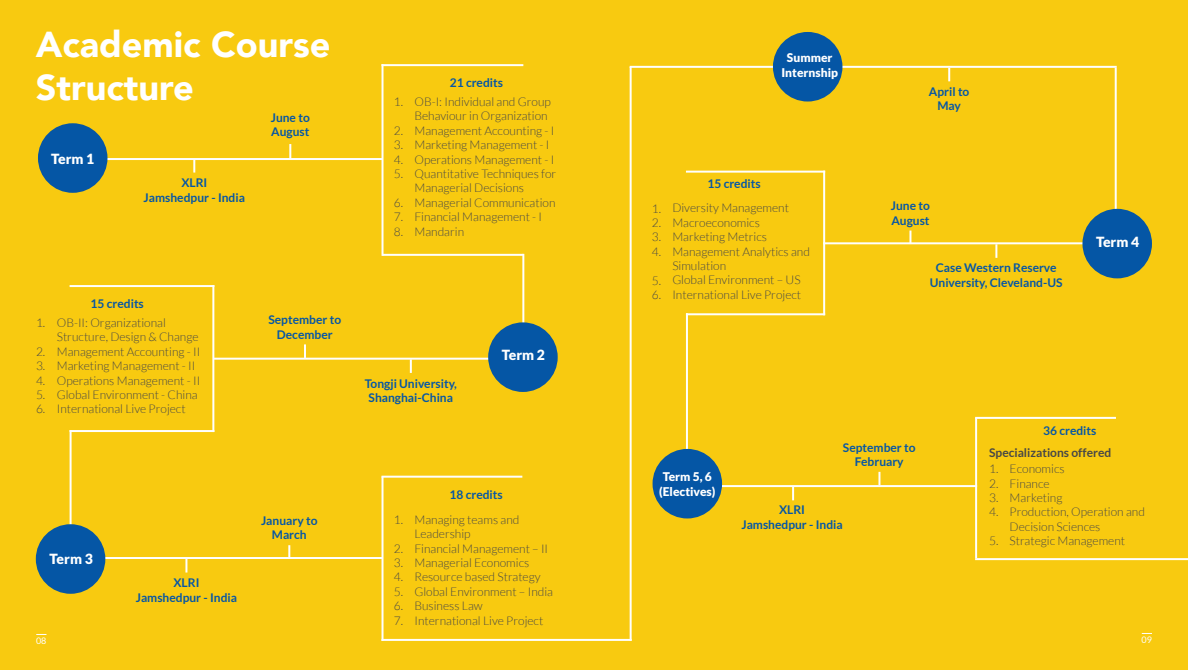
<style>
.page{position:relative;width:1188px;height:670px;background:#f8ca10}
.page>*{position:absolute;margin:0;border:0;box-sizing:border-box;transform-origin:0 0}
.t1{font:900 36px/43.2px "Avenir";color:#fff}
.t2{font:900 14px "Lato";color:#fff}
.t3{font:300 12px/14.4px "Lato";color:#474747}
.t4{font:700 12px/14.4px "Lato";color:#0556a5;text-align:center}
.t5{font:900 12px/14.4px "Lato";color:#fff;text-align:center}
.t6{font:700 12px "Lato";color:#474747}
.t7{font:9px "Lato";color:#fff}
</style>
<div class="page">
<hr style="left:104px;top:557px;width:279px;height:2px;background:#fff">
<hr style="left:214px;top:357px;width:286px;height:2px;background:#fff">
<hr style="left:522px;top:254px;width:2px;height:75px;background:#fff">
<hr style="left:99px;top:158px;width:284px;height:2px;background:#fff">
<hr style="left:70px;top:430px;width:2px;height:100px;background:#fff">
<div style="left:488px;top:322px;width:70px;height:70px;background:#0556a5;border-radius:50%"></div>
<div style="left:36px;top:524px;width:69px;height:69px;background:#0556a5;border-radius:50%"></div>
<div style="left:38px;top:123px;width:69px;height:70px;background:#0556a5;border-radius:50%"></div>
<hr style="left:70px;top:285px;width:144px;height:2px;background:#fff">
<hr style="left:382px;top:64px;width:141px;height:2px;background:#fff">
<hr style="left:382px;top:475px;width:140px;height:2px;background:#fff">
<hr style="left:383px;top:254px;width:140px;height:2px;background:#fff">
<hr style="left:382px;top:639px;width:250px;height:2px;background:#fff">
<hr style="left:70px;top:430px;width:144px;height:2px;background:#fff">
<hr style="left:382px;top:64px;width:2px;height:192px;background:#fff">
<svg style="left:193px;top:160px;width:2px;height:12px"></svg>
<svg style="left:185px;top:559px;width:2px;height:13px"></svg>
<svg style="left:288px;top:545px;width:2px;height:12px"></svg>
<svg style="left:410px;top:359px;width:2px;height:14px"></svg>
<svg style="left:289px;top:144px;width:2px;height:14px"></svg>
<svg style="left:304px;top:344px;width:2px;height:14px"></svg>
<hr style="left:382px;top:476px;width:2px;height:165px;background:#fff">
<hr style="left:212px;top:285px;width:2px;height:147px;background:#fff">
<hr style="left:686px;top:313px;width:2px;height:154px;background:#fff">
<hr style="left:823px;top:242px;width:311px;height:2px;background:#fff">
<hr style="left:630px;top:66px;width:487px;height:2px;background:#fff">
<hr style="left:714px;top:485px;width:263px;height:2px;background:#fff">
<div style="left:653px;top:449px;width:69px;height:69px;background:#0556a5;border-radius:50%"></div>
<div style="left:773px;top:32px;width:69px;height:69px;background:#0556a5;border-radius:50%"></div>
<hr style="left:975px;top:417px;width:141px;height:2px;background:#fff">
<hr style="left:686px;top:171px;width:139px;height:2px;background:#fff">
<hr style="left:686px;top:313px;width:139px;height:2px;background:#fff">
<hr style="left:975px;top:558px;width:213px;height:2px;background:#fff">
<svg style="left:995px;top:244px;width:2px;height:14px"></svg>
<svg style="left:948px;top:68px;width:2px;height:13px"></svg>
<svg style="left:909px;top:230px;width:2px;height:13px"></svg>
<hr style="left:1115px;top:68px;width:2px;height:153px;background:#fff">
<svg style="left:792px;top:487px;width:2px;height:13px"></svg>
<svg style="left:878px;top:472px;width:2px;height:13px"></svg>
<hr style="left:975px;top:418px;width:2px;height:140px;background:#fff">
<hr style="left:630px;top:67px;width:2px;height:574px;background:#fff">
<hr style="left:823px;top:171px;width:2px;height:144px;background:#fff">
<div style="left:1082px;top:209px;width:70px;height:69px;background:#0556a5;border-radius:50%"></div>
<h1 class="t1" style="left:36px;top:22px;width:296px">Academic Course<br>Structure</h1>
<p class="t2" style="left:51px;top:150px;width:45px">Term 1</p>
<p class="t4" style="left:144px;top:175px;width:103px">XLRI<br>Jamshedpur - India</p>
<p class="t4" style="left:271px;top:110px;width:41px;text-align:left">June to<br>August</p>
<p class="t3" style="left:394px;top:95px;width:11px">1.</p>
<p class="t3" style="left:394px;top:123px;width:11px;text-align:justify">2.<br>3.<br>4.<br>5.</p>
<p class="t3" style="left:394px;top:195px;width:11px;text-align:justify">6.<br>7.<br>8.</p>
<p class="t4" style="left:450px;top:75px;width:55px">21 credits</p>
<p class="t3" style="left:414px;top:95px;width:143px">OB-I: Individual and Group<br>Behaviour in Organization<br>Management Accounting - I<br>Marketing Management - I<br>Operations Management - I<br>Quantitative Techniques for<br>Managerial Decisions<br>Managerial Communication<br>Financial Management - I<br>Mandarin</p>
<p class="t3" style="left:36px;top:315px;width:11px">1.</p>
<p class="t3" style="left:36px;top:344px;width:11px;text-align:justify">2.<br>3.<br>4.<br>5.<br>6.</p>
<p class="t4" style="left:91px;top:296px;width:55px">15 credits</p>
<p class="t3" style="left:57px;top:315px;width:145px">OB-II: Organizational<br>Structure, Design &amp; Change<br>Management Accounting - II<br>Marketing Management - II<br>Operations Management - II<br>Global Environment - China<br>International Live Project</p>
<p class="t4" style="left:268px;top:312px;width:74px">September to<br>December</p>
<p class="t4" style="left:365px;top:376px;width:94px">Tongji University,<br>Shanghai-China</p>
<p class="t2" style="left:502px;top:347px;width:45px">Term 2</p>
<p class="t2" style="left:50px;top:550px;width:45px">Term 3</p>
<p class="t4" style="left:136px;top:575px;width:103px">XLRI<br>Jamshedpur - India</p>
<p class="t4" style="left:261px;top:513px;width:58px">January to<br>March</p>
<p class="t3" style="left:394px;top:512px;width:11px">1.</p>
<p class="t3" style="left:394px;top:541px;width:11px;text-align:justify">2.<br>3.<br>4.<br>5.<br>6.<br>7.</p>
<p class="t4" style="left:450px;top:486px;width:55px">18 credits</p>
<p class="t3" style="left:414px;top:512px;width:140px">Managing teams and<br>Leadership<br>Financial Management – II<br>Managerial Economics<br>Resource based Strategy<br>Global Environment – India<br>Business Law<br>International Live Project</p>
<p class="t5" style="left:781px;top:50px;width:58px">Summer<br>Internship</p>
<p class="t3" style="left:652px;top:201px;width:11px;text-align:justify">1.<br>2.<br>3.<br>4.</p>
<p class="t3" style="left:652px;top:273px;width:11px">5.<br>6.</p>
<p class="t4" style="left:707px;top:176px;width:55px">15 credits</p>
<p class="t3" style="left:672px;top:201px;width:139px">Diversity Management<br>Macroeconomics<br>Marketing Metrics<br>Management Analytics and<br>Simulation<br>Global Environment – US<br>International Live Project</p>
<p class="t4" style="left:929px;top:84px;width:42px">April to<br>May</p>
<p class="t4" style="left:891px;top:199px;width:41px;text-align:left">June to<br>August</p>
<p class="t4" style="left:930px;top:261px;width:134px">Case Western Reserve<br>University, Cleveland-US</p>
<p class="t2" style="left:1096px;top:233px;width:45px">Term 4</p>
<p class="t4" style="left:1043px;top:423px;width:55px">36 credits</p>
<p class="t4" style="left:843px;top:440px;width:74px">September to<br>February</p>
<p class="t6" style="left:989px;top:445px;width:124px">Specializations offered</p>
<p class="t5" style="left:659px;top:469px;width:58px;text-align:left">Term 5, 6 (Electives)</p>
<p class="t3" style="left:1010px;top:461px;width:137px">Economics<br>Finance<br>Marketing<br>Production, Operation and<br>Decision Sciences<br>Strategic Management</p>
<p class="t3" style="left:989px;top:461px;width:11px;text-align:justify">1.<br>2.<br>3.<br>4.</p>
<p class="t3" style="left:989px;top:533px;width:11px">5.</p>
<p class="t4" style="left:741px;top:502px;width:103px">XLRI<br>Jamshedpur - India</p>
<p class="t7" style="left:36px;top:635px;width:12px">08</p>
<p class="t7" style="left:1142px;top:634px;width:12px">09</p>
</div>
